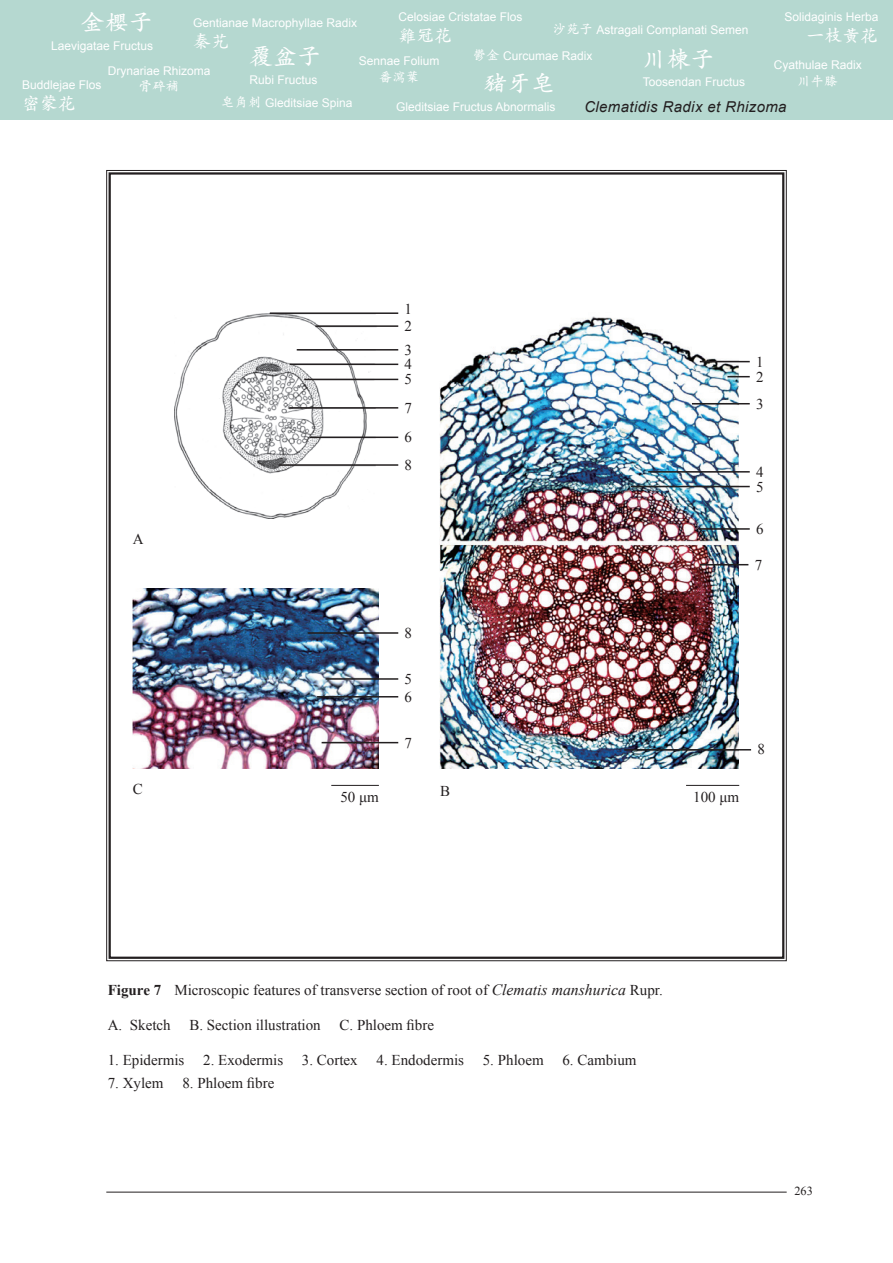
<style>
.page{position:relative;width:893px;height:1263px;background:#fff}
.page>*{position:absolute;margin:0;border:0;box-sizing:border-box;transform-origin:0 0}
.t1{font:600 24px "M Kai HK";color:#fff}
.t2{font:600 18px "M Kai HK";color:#fff}
.t3{font:15px/29.1px "Times New Roman";color:#231f20}
.t4{font:italic 15px "Arial";letter-spacing:.025em;color:#231f20}
.t5{font:600 13.5px "M Kai HK";color:#fff}
.t6{font:12.3px "Times New Roman";color:#231f20}
.t7{font:12px "Arial";color:#fff}
.s1{font-family:"M Kai HK";font-weight:600;font-size:13.5px}
.s2{font-weight:700}
.s3{font-style:italic;font-size:15.75px}
</style>
<div class="page">
<div style="left:0;top:0;width:893px;height:119px;background:#b5d8d0"></div>
<hr style="left:106px;top:1192px;width:681px;height:1px;background:#231f20">
<svg style="left:106px;top:170px;width:681px;height:791px"></svg>
<img style="left:133px;top:588px;width:246px;height:180px">
<img style="left:440px;top:313px;width:299px;height:455px">
<hr style="left:700px;top:361px;width:50px;height:1px;background:#231f20">
<svg style="left:727px;top:376px;width:23px;height:1px"></svg>
<hr style="left:692px;top:403px;width:58px;height:1px;background:#231f20">
<hr style="left:308px;top:632px;width:90px;height:2px;background:#231f20">
<hr style="left:326px;top:678px;width:72px;height:2px;background:#231f20">
<hr style="left:317px;top:696px;width:81px;height:1px;background:#231f20">
<hr style="left:322px;top:742px;width:76px;height:1px;background:#231f20">
<hr style="left:699px;top:528px;width:51px;height:2px;background:#231f20">
<hr style="left:700px;top:564px;width:48px;height:1px;background:#231f20">
<hr style="left:624px;top:749px;width:127px;height:1px;background:#231f20">
<hr style="left:631px;top:486px;width:119px;height:1px;background:#231f20">
<hr style="left:648px;top:471px;width:102px;height:2px;background:#231f20">
<hr style="left:331px;top:785px;width:48px;height:1px;background:#231f20">
<hr style="left:686px;top:785px;width:53px;height:1px;background:#231f20">
<img style="left:174px;top:313px;width:214px;height:206px">
<hr style="left:270px;top:312px;width:128px;height:2px;background:#231f20">
<hr style="left:315px;top:325px;width:83px;height:2px;background:#231f20">
<hr style="left:297px;top:349px;width:101px;height:2px;background:#231f20">
<hr style="left:304px;top:379px;width:94px;height:1px;background:#231f20">
<hr style="left:289px;top:407px;width:109px;height:2px;background:#231f20">
<hr style="left:310px;top:437px;width:88px;height:1px;background:#231f20">
<hr style="left:279px;top:464px;width:119px;height:2px;background:#231f20">
<hr style="left:290px;top:364px;width:108px;height:1px;background:#231f20">
<h1 class="t1" style="left:81px;top:6px;width:73px">金櫻子</h1>
<p class="t7" style="left:51px;top:38px;width:104px">Laevigatae Fructus</p>
<p class="t7" style="left:398px;top:9px;width:126px">Celosiae Cristatae Flos</p>
<h2 class="t2" style="left:398px;top:22px;width:55px">雞冠花</h2>
<p class="t7" style="left:784px;top:9px;width:96px">Solidaginis Herba</p>
<h2 class="t2" style="left:807px;top:23px;width:73px">一枝黃花</h2>
<p class="t7" style="left:193px;top:15px;width:166px">Gentianae Macrophyllae Radix</p>
<h2 class="t2" style="left:193px;top:29px;width:37px">秦艽</h2>
<p class="t7" style="left:553px;top:22px;width:197px"><span class="s1">沙苑子</span> Astragali Complanati Semen</p>
<h1 class="t1" style="left:250px;top:39px;width:73px">覆盆子</h1>
<p class="t7" style="left:250px;top:72px;width:70px">Rubi Fructus</p>
<h1 class="t1" style="left:643px;top:42px;width:73px">川楝子</h1>
<p class="t7" style="left:473px;top:48px;width:121px"><span class="s1">鬱金</span> Curcumae Radix</p>
<p class="t7" style="left:359px;top:53px;width:82px">Sennae Folium</p>
<p class="t5" style="left:379px;top:68px;width:42px">番瀉葉</p>
<p class="t7" style="left:774px;top:57px;width:90px">Cyathulae Radix</p>
<p class="t5" style="left:797px;top:71px;width:42px">川牛膝</p>
<p class="t7" style="left:108px;top:62px;width:104px">Drynariae Rhizoma</p>
<p class="t5" style="left:139px;top:77px;width:42px">骨碎補</p>
<h1 class="t1" style="left:483px;top:66px;width:73px">豬牙皂</h1>
<p class="t7" style="left:396px;top:99px;width:161px">Gleditsiae Fructus Abnormalis</p>
<p class="t7" style="left:22px;top:77px;width:81px">Buddlejae Flos</p>
<p class="t7" style="left:643px;top:74px;width:104px">Toosendan Fructus</p>
<h2 class="t2" style="left:22px;top:91px;width:55px">密蒙花</h2>
<p class="t7" style="left:221px;top:95px;width:133px"><span class="s1">皂角刺</span> Gleditsiae Spina</p>
<p class="t4" style="left:584px;top:97px;width:204px">Clematidis Radix et Rhizoma</p>
<p class="t3" style="left:133px;top:524px;width:12px">A</p>
<p class="t3" style="left:405px;top:301px;width:9px;line-height:16.6px">1<br>2</p>
<p class="t3" style="left:405px;top:335px;width:9px;text-align:justify">3<br>5<br>7<br>6</p>
<p class="t3" style="left:405px;top:450px;width:9px">8</p>
<p class="t3" style="left:405px;top:349px;width:9px">4</p>
<p class="t3" style="left:756px;top:354px;width:9px;line-height:15px">1<br>2</p>
<p class="t3" style="left:756px;top:389px;width:9px">3</p>
<p class="t3" style="left:756px;top:457px;width:9px">4</p>
<p class="t3" style="left:756px;top:472px;width:9px">5</p>
<p class="t3" style="left:756px;top:514px;width:9px">6</p>
<p class="t3" style="left:755px;top:550px;width:9px">7</p>
<p class="t3" style="left:405px;top:619px;width:9px">8</p>
<p class="t3" style="left:405px;top:670px;width:9px;line-height:17.9px">5<br>6</p>
<p class="t3" style="left:405px;top:728px;width:9px">7</p>
<p class="t3" style="left:133px;top:774px;width:12px">C</p>
<p class="t3" style="left:440px;top:776px;width:12px">B</p>
<p class="t3" style="left:340px;top:782px;width:40px">50 μm</p>
<p class="t3" style="left:693px;top:782px;width:47px">100 μm</p>
<p class="t3" style="left:757px;top:734px;width:9px">8</p>
<p class="t3" style="left:108px;top:975px;width:556px"><span class="s2">Figure 7</span> Microscopic features of transverse section of root of <span class="s3">Clematis manshurica</span> Rupr.</p>
<p class="t3" style="left:108px;top:1010px;width:64px">A. Sketch</p>
<p class="t3" style="left:189px;top:1010px;width:133px">B. Section illustration</p>
<p class="t3" style="left:339px;top:1010px;width:96px">C. Phloem fibre</p>
<p class="t3" style="left:108px;top:1045px;width:78px">1. Epidermis</p>
<p class="t3" style="left:203px;top:1045px;width:81px">2. Exodermis</p>
<p class="t3" style="left:302px;top:1045px;width:57px">3. Cortex</p>
<p class="t3" style="left:377px;top:1045px;width:89px">4. Endodermis</p>
<p class="t3" style="left:483px;top:1045px;width:62px">5. Phloem</p>
<p class="t3" style="left:562px;top:1045px;width:76px">6. Cambium</p>
<p class="t3" style="left:108px;top:1068px;width:57px">7. Xylem</p>
<p class="t3" style="left:182px;top:1068px;width:94px">8. Phloem fibre</p>
<p class="t6" style="left:794px;top:1182px;width:20px">263</p>
</div>
